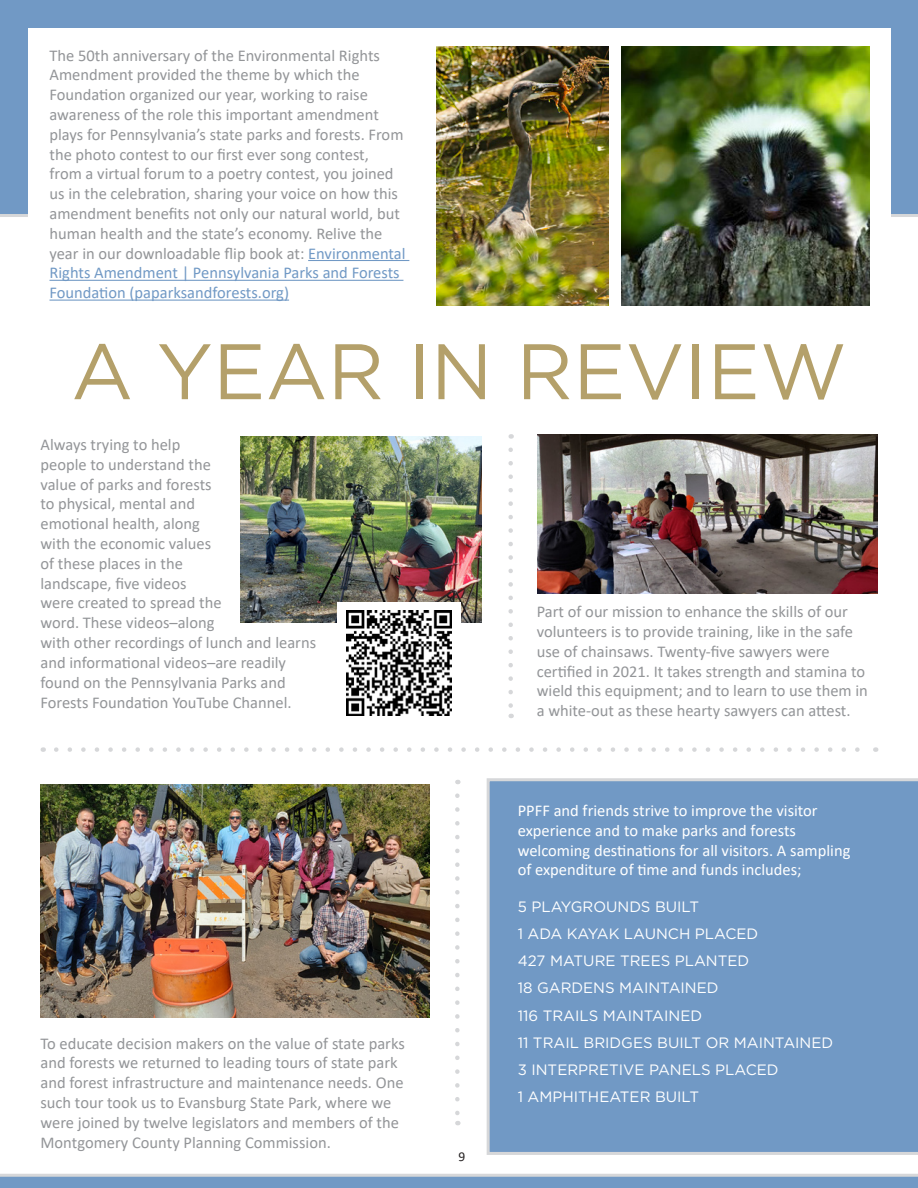
<style>
.page{position:relative;width:918px;height:1188px;background:#fff}
.page>*{position:absolute;margin:0;border:0;box-sizing:border-box;transform-origin:0 0}
.t1{font:78.45px "Gotham";color:#b4a06a}
.t2{font:16.5px/19.8px "Calibri";color:#939598}
.t3{font:16.5px/19.8px "Calibri";color:#fff}
.t4{font:15px "Gotham";color:#fff}
.t5{font:13.5px "Calibri";color:#231f20}
.s1{color:#7199c5}
</style>
<div class="page">
<div style="left:0;top:0;width:918px;height:215px;background:#7199c5"></div>
<div style="left:487px;top:778px;width:431px;height:377px;background:#7199c5"></div>
<img style="left:40px;top:784px;width:390px;height:234px">
<img style="left:241px;top:436px;width:241px;height:186px">
<img style="left:538px;top:434px;width:340px;height:160px">
<svg style="left:56px;top:747px;width:804px;height:5px"></svg>
<svg style="left:455px;top:796px;width:5px;height:329px"></svg>
<svg style="left:508px;top:450px;width:5px;height:268px"></svg>
<div style="left:338px;top:603px;width:123px;height:120px;background:#fff"></div>
<img style="left:347px;top:610px;width:105px;height:105px">
<div style="left:0;top:1175px;width:918px;height:13px;background:#7199c5"></div>
<hr style="left:0;top:1174px;width:918px;height:3px;background:#d6d7d9">
<hr style="left:0;top:214px;width:918px;height:3px;background:#d6d7d9">
<div style="left:28px;top:28px;width:862px;height:323px;background:#fff"></div>
<img style="left:436px;top:47px;width:172px;height:259px">
<img style="left:621px;top:47px;width:248px;height:259px">
<hr style="left:308px;top:260px;width:101px;height:1px;background:#7199c5">
<hr style="left:50px;top:280px;width:353px;height:1px;background:#7199c5">
<hr style="left:50px;top:300px;width:239px;height:1px;background:#7199c5">
<p class="t2" style="left:50px;top:45px;width:358px">The 50th anniversary of the Environmental Rights Amendment provided the theme by which the Foundation organized our year, working to raise awareness of the role this important amendment plays for Pennsylvania’s state parks and forests. From the photo contest to our first ever song contest,<br>from a virtual forum to a poetry contest, you joined us in the celebration, sharing your voice on how this amendment benefits not only our natural world, but human health and the state’s economy. Relive the year in our downloadable flip book at: <span class="s1">Environmental Rights Amendment | Pennsylvania Parks and Forests Foundation (paparksandforests.org)</span></p>
<p class="t1" style="left:71px;top:321px;width:777px">A YEAR IN REVIEW</p>
<p class="t2" style="left:40px;top:434px;width:277px">Always trying to help<br>people to understand the<br>value of parks and forests<br>to physical, mental and<br>emotional health, along<br>with the economic values<br>of these places in the<br>landscape, five videos<br>were created to spread the<br>word. These videos–along<br>with other recordings of lunch and learns and informational videos–are readily found on the Pennsylvania Parks and<br>Forests Foundation YouTube Channel.</p>
<p class="t2" style="left:40px;top:1033px;width:366px">To educate decision makers on the value of state parks and forests we returned to leading tours of state park and forest infrastructure and maintenance needs. One such tour took us to Evansburg State Park, where we were joined by twelve legislators and members of the Montgomery County Planning Commission.</p>
<p class="t5" style="left:458px;top:1148px;width:8px">9</p>
<p class="t2" style="left:537px;top:601px;width:333px">Part of our mission to enhance the skills of our volunteers is to provide training, like in the safe use of chainsaws. Twenty-five sawyers were certified in 2021. It takes strength and stamina to wield this equipment; and to learn to use them in a white-out as these hearty sawyers can attest.</p>
<p class="t3" style="left:518px;top:800px;width:334px">PPFF and friends strive to improve the visitor experience and to make parks and forests welcoming destinations for all visitors. A sampling of expenditure of time and funds includes;</p>
<p class="t4" style="left:518px;top:897px;width:183px">5 PLAYGROUNDS BUILT</p>
<p class="t4" style="left:518px;top:924px;width:242px">1 ADA KAYAK LAUNCH PLACED</p>
<p class="t4" style="left:518px;top:951px;width:233px">427 MATURE TREES PLANTED</p>
<p class="t4" style="left:518px;top:978px;width:202px">18 GARDENS MAINTAINED</p>
<p class="t4" style="left:518px;top:1006px;width:186px">116 TRAILS MAINTAINED</p>
<p class="t4" style="left:518px;top:1033px;width:317px">11 TRAIL BRIDGES BUILT OR MAINTAINED</p>
<p class="t4" style="left:518px;top:1060px;width:262px">3 INTERPRETIVE PANELS PLACED</p>
<p class="t4" style="left:518px;top:1087px;width:183px">1 AMPHITHEATER BUILT</p>
</div>
